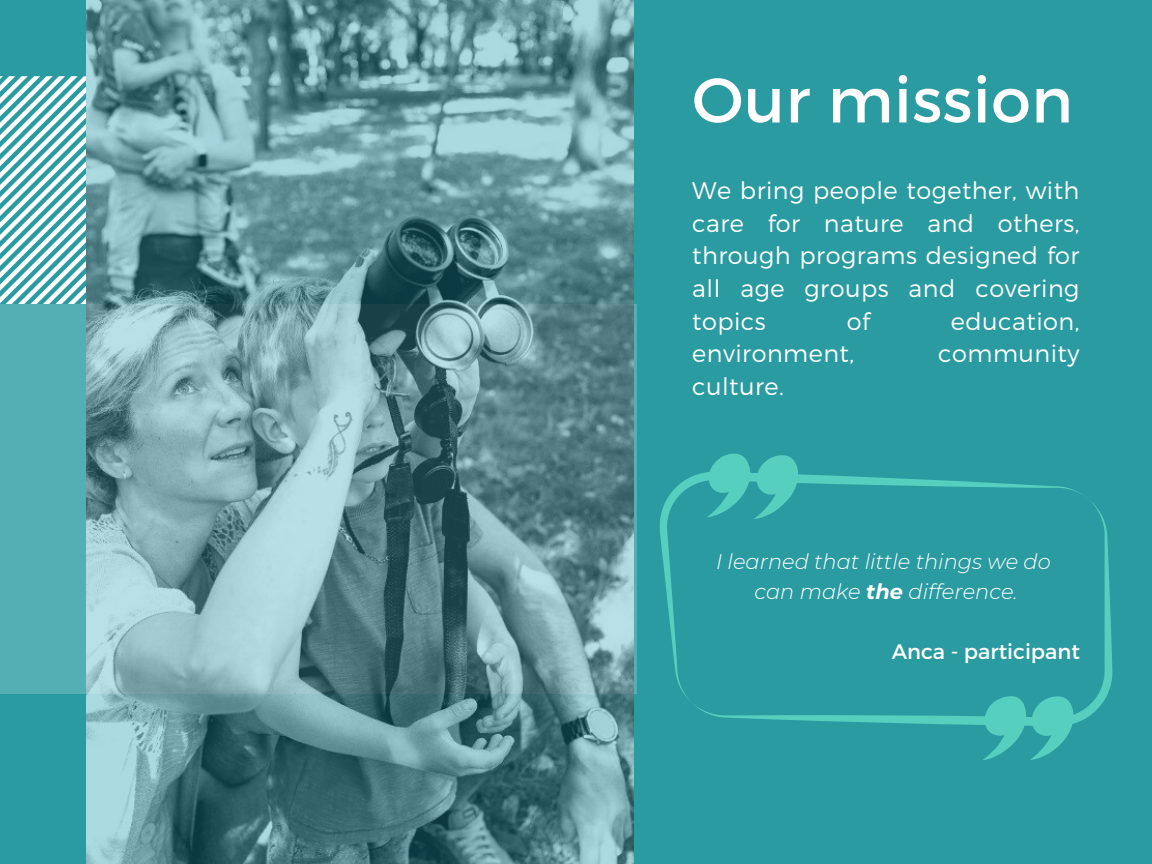
<style>
.page{position:relative;width:1152px;height:864px;background:#2a9ba1}
.page>*{position:absolute;margin:0;border:0;box-sizing:border-box;transform-origin:0 0}
.t1{font:63px "Montserrat";letter-spacing:.01em;color:#fff}
.t2{font:300 24px/32.7px "Montserrat";letter-spacing:.02em;color:#fff;text-align:justify}
.t3{font:italic 300 21px "Montserrat";color:#fff}
.t4{font:21px "Montserrat";color:#fff}
.s1{font-weight:700}
</style>
<div class="page">
<div style="left:0;top:304px;width:637px;height:389px;background:#54afb3"></div>
<img style="left:86px;top:0;width:547px;height:864px">
<svg style="left:0;top:76px;width:86px;height:228px"></svg>
<svg style="left:660px;top:472px;width:423px;height:229px"></svg>
<svg style="left:692px;top:499px;width:420px;height:226px"></svg>
<svg style="left:707px;top:454px;width:91px;height:65px"></svg>
<svg style="left:983px;top:696px;width:91px;height:64px"></svg>
<p class="t1" style="left:692px;top:59px;width:382px">Our mission</p>
<p class="t2" style="left:692px;top:173px;width:389px">We bring people together, with care for nature and others, through programs designed for all age groups and covering topics</p>
<p class="t2" style="left:847px;top:303px;width:25px">of</p>
<p class="t2" style="left:951px;top:303px;width:130px">education,</p>
<p class="t2" style="left:692px;top:336px;width:163px">environment,</p>
<p class="t2" style="left:938px;top:336px;width:143px">community</p>
<p class="t2" style="left:692px;top:369px;width:93px">culture.</p>
<p class="t3" style="left:716px;top:549px;width:336px">I learned that little things we do</p>
<p class="t3" style="left:754px;top:579px;width:265px">can make <span class="s1">the</span> difference.</p>
<p class="t4" style="left:892px;top:638px;width:190px">Anca - participant</p>
</div>
